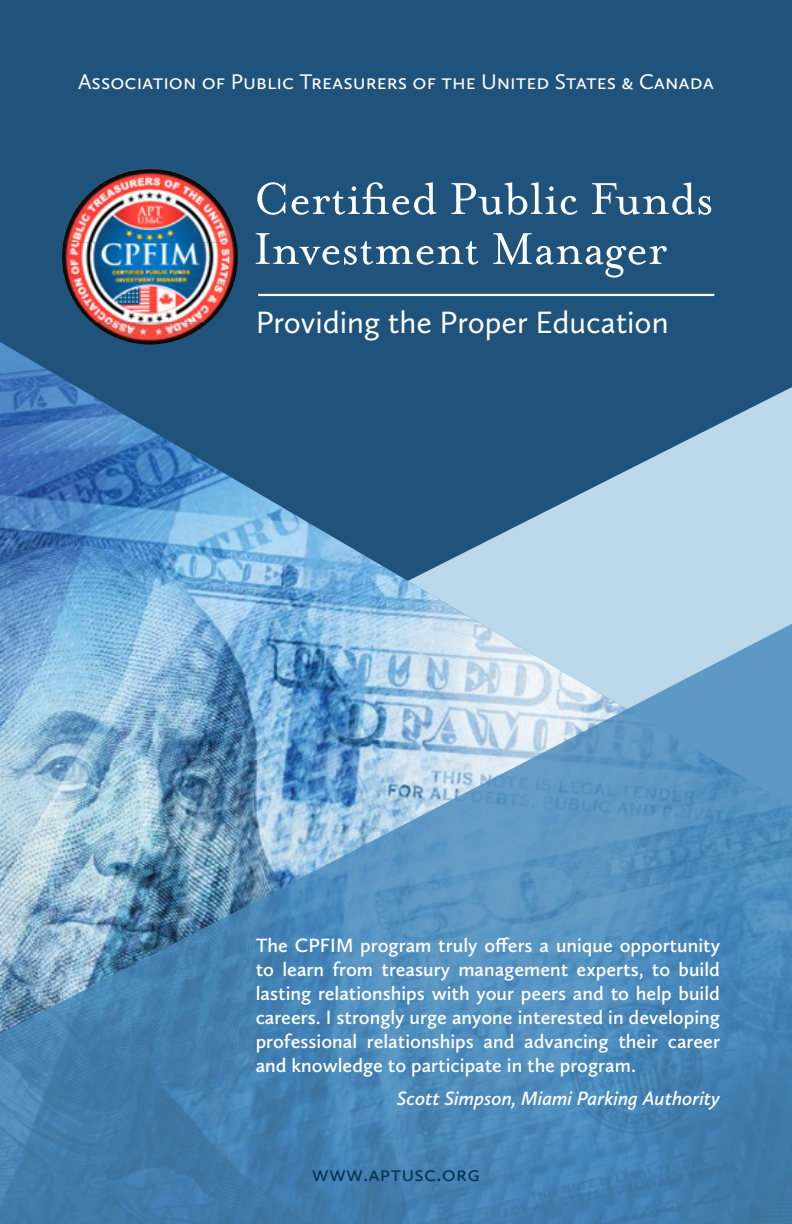
<style>
.page{position:relative;width:792px;height:1224px;background:#fff}
.page>*{position:absolute;margin:0;border:0;box-sizing:border-box;transform-origin:0 0}
.t1{font:51.2px/50px "Mrs Eaves OT";color:#fff}
.t2{font:32px "Calluna Sans";letter-spacing:-.01em;color:#fff}
.t3{font:22px "Calluna Sans";color:#fff}
.t4{font:22px "Calluna Sans";letter-spacing:.01em;color:#043252}
.t5{font:600 20px/24px "Calluna Sans";color:#fff;text-align:justify}
.t6{font:italic 600 20px "Calluna Sans";color:#fff}
</style>
<div class="page">
<div style="left:0;top:0;width:792px;height:342px;background:#1f537c"></div>
<img style="left:0;top:342px;width:792px;height:272px">
<img style="left:62px;top:168px;width:176px;height:155px">
<img style="left:92px;top:323px;width:116px;height:22px">
<hr style="left:258px;top:294px;width:456px;height:2px;background:#fff">
<svg style="left:0;top:614px;width:792px;height:610px;background:#649ac2"></svg>
<p class="t3" style="left:78px;top:68px;width:637px">Association of Public Treasurers of the United States &amp; Canada</p>
<h1 class="t1" style="left:254px;top:174px;width:461px">Certified Public Funds<br>Investment Manager</h1>
<h2 class="t2" style="left:256px;top:303px;width:414px">Providing the Proper Education</h2>
<p class="t5" style="left:256px;top:933px;width:466px">The CPFIM program truly offers a unique opportunity to learn from treasury management experts, to build lasting relationships with your peers and to help build careers. I strongly urge anyone interested in developing professional relationships and advancing their career and knowledge to participate in the program.</p>
<p class="t6" style="left:397px;top:1086px;width:325px">Scott Simpson, Miami Parking Authority</p>
<p class="t4" style="left:312px;top:1160px;width:170px">www.aptusc.org</p>
</div>
